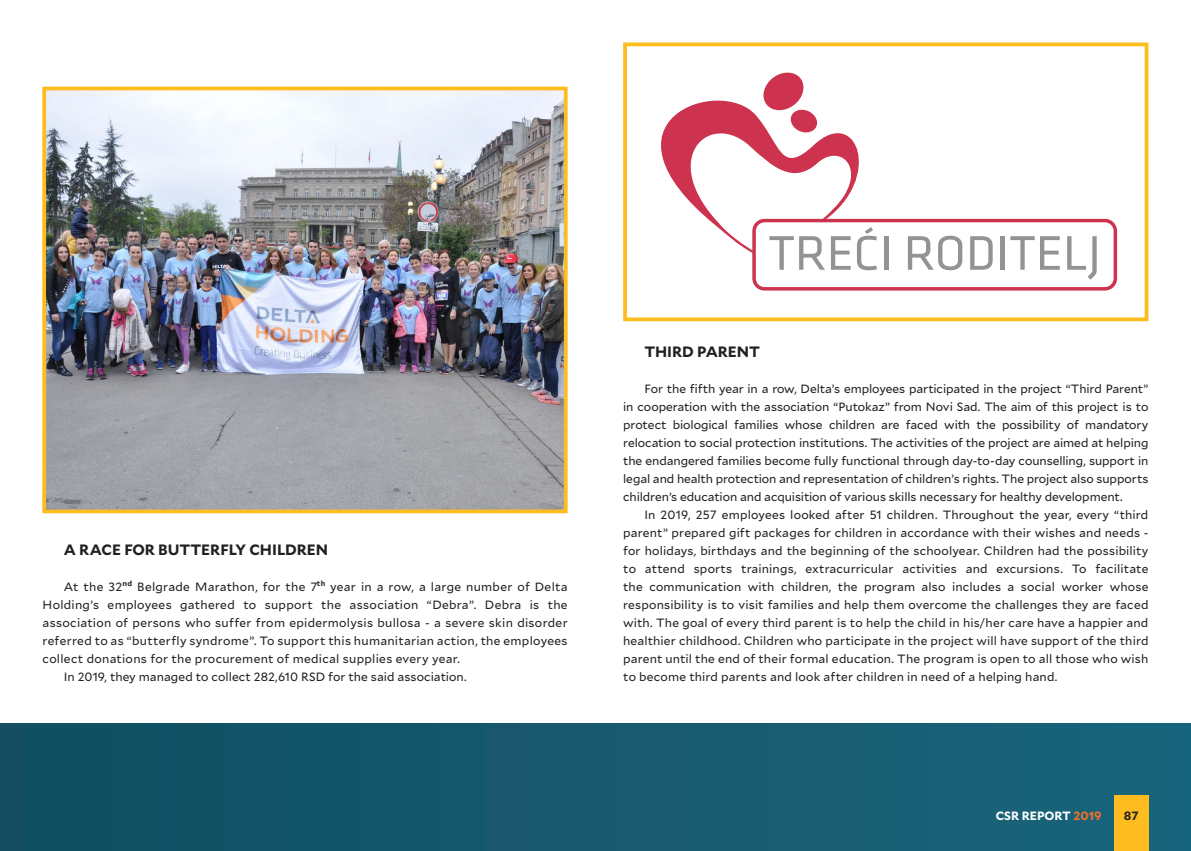
<style>
.page{position:relative;width:1191px;height:851px;background:#fff}
.page>*{position:absolute;margin:0;border:0;box-sizing:border-box;transform-origin:0 0}
.t1{font:700 15px "Mallory";color:#231f20}
.t2{font:12px/18px "Mallory";letter-spacing:.02em;color:#231f20;text-align:justify}
.t3{font:700 12px "Mallory";color:#fff}
.t4{font:700 12px "Mallory";color:#231f20}
.s1{color:#f37128}
</style>
<div class="page">
<svg style="left:661px;top:100px;width:222px;height:153px"></svg>
<svg style="left:760px;top:72px;width:58px;height:62px"></svg>
<svg style="left:752px;top:219px;width:365px;height:71px"></svg>
<div style="left:623px;top:42px;width:525px;height:279px;border:4px solid #fdbd1f"></div>
<img style="left:47px;top:92px;width:515px;height:416px">
<div style="left:42px;top:87px;width:525px;height:426px;border:4px solid #fdbd1f"></div>
<div style="left:0;top:723px;width:1191px;height:127px;background:linear-gradient(to right,#114e61,#1b657b)"></div>
<div style="left:1114px;top:795px;width:34px;height:55px;background:#fdbd1e"></div>
<p class="t1" style="left:64px;top:538px;width:266px">A RACE FOR BUTTERFLY CHILDREN</p>
<p class="t2" style="left:64px;top:577px;width:505px">At the 32<sup>nd</sup> Belgrade Marathon, for the 7<sup>th</sup> year in a row, a large number of Delta</p>
<p class="t2" style="left:43px;top:595px;width:526px">Holding’s employees gathered to support the association “Debra”. Debra is the</p>
<p class="t2" style="left:43px;top:613px;width:526px">association of persons who suffer from epidermolysis bullosa - a severe skin disorder</p>
<p class="t2" style="left:43px;top:631px;width:526px">referred to as “butterfly syndrome”. To support this humanitarian action, the employees</p>
<p class="t2" style="left:43px;top:649px;width:419px">collect donations for the procurement of medical supplies every year.</p>
<p class="t2" style="left:64px;top:667px;width:404px">In 2019, they managed to collect 282,610 RSD for the said association.</p>
<p class="t1" style="left:644px;top:340px;width:117px">THIRD PARENT</p>
<p class="t2" style="left:623px;top:379px;width:527px;text-indent:21px">For the fifth year in a row, Delta’s employees participated in the project “Third Parent” in cooperation with the association “Putokaz” from Novi Sad. The aim of this project is to protect biological families whose children are faced with the possibility of mandatory relocation to social protection institutions. The activities of the project are aimed at helping the endangered families become fully functional through day-to-day counselling, support in legal and health protection and representation of children’s rights. The project also supports children’s education and acquisition of various skills necessary for healthy development.</p>
<p class="t2" style="left:623px;top:505px;width:527px;text-indent:21px">In 2019, 257 employees looked after 51 children. Throughout the year, every “third parent” prepared gift packages for children in accordance with their wishes and needs - for holidays, birthdays and the beginning of the schoolyear. Children had the possibility to attend sports trainings, extracurricular activities and excursions. To facilitate the communication with children, the program also includes a social worker whose responsibility is to visit families and help them overcome the challenges they are faced with. The goal of every third parent is to help the child in his/her care have a happier and healthier childhood. Children who participate in the project will have support of the third parent until the end of their formal education. The program is open to all those who wish to become third parents and look after children in need of a helping hand.</p>
<p class="t3" style="left:995px;top:806px;width:107px">CSR REPORT <span class="s1">2019</span></p>
<p class="t4" style="left:1123px;top:806px;width:16px">87</p>
</div>
